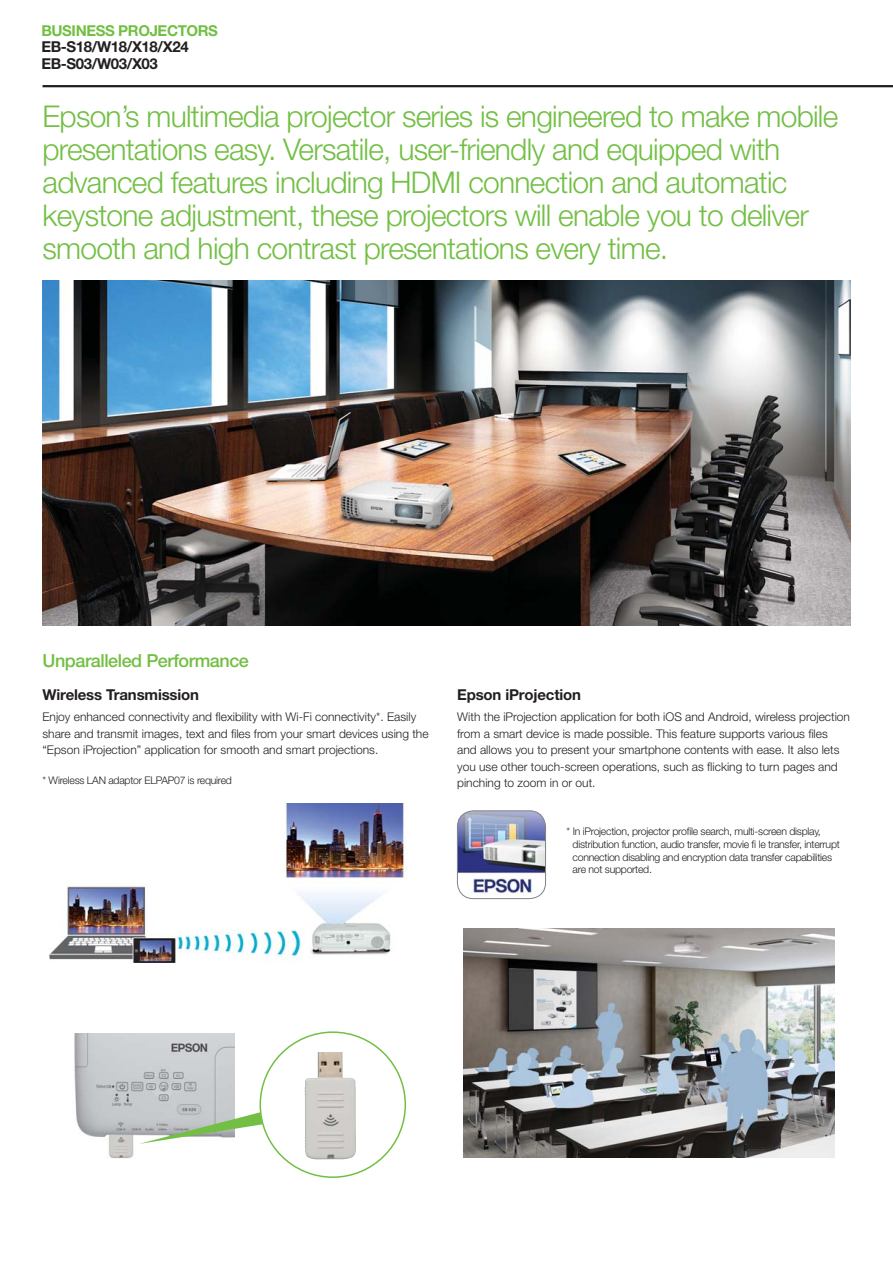
<style>
.page{position:relative;width:893px;height:1263px;background:#fff}
.page>*{position:absolute;margin:0;border:0;box-sizing:border-box;transform-origin:0 0}
.t1{font:300 30px/33px "Helvetica Neue";letter-spacing:-.025em;color:#72bf44}
.t2{font:500 18px "Helvetica Neue";letter-spacing:-.025em;color:#72bf44}
.t3{font:700 15px/16.5px "Helvetica Neue";letter-spacing:-.01em;color:#231f20}
.t4{font:700 15px "Helvetica Neue";letter-spacing:-.025em;color:#72bf44}
.t5{font:300 12px/16.5px "Helvetica Neue";color:#231f20}
.t6{font:300 10.5px/12.6px "Helvetica Neue";letter-spacing:-.025em;color:#231f20}
</style>
<div class="page">
<hr style="left:43px;top:85px;width:850px;height:2px;background:#231f20">
<img style="left:50px;top:803px;width:357px;height:160px">
<img style="left:463px;top:928px;width:372px;height:230px">
<img style="left:457px;top:811px;width:89px;height:88px;border-radius:16px">
<div style="left:457px;top:810px;width:89px;height:89px;border:1px solid #808285;border-radius:16px"></div>
<img style="left:74px;top:1033px;width:161px;height:126px">
<svg style="left:139px;top:1112px;width:124px;height:32px"></svg>
<img style="left:304px;top:1052px;width:52px;height:107px">
<img style="left:43px;top:280px;width:807px;height:346px">
<p class="t4" style="left:41px;top:25px;width:178px">BUSINESS PROJECTORS</p>
<p class="t3" style="left:41px;top:40px;width:149px">EB-S18/W18/X18/X24<br>EB-S03/W03/X03</p>
<p class="t1" style="left:43px;top:103px;width:797px">Epson’s multimedia projector series is engineered to make mobile presentations easy. Versatile, user-friendly and equipped with advanced features including HDMI connection and automatic keystone adjustment, these projectors will enable you to deliver smooth and high contrast presentations every time.</p>
<h2 class="t2" style="left:43px;top:654px;width:208px">Unparalleled Performance</h2>
<p class="t3" style="left:43px;top:688px;width:158px">Wireless Transmission</p>
<p class="t5" style="left:43px;top:710px;width:388px">Enjoy enhanced connectivity and flexibility with Wi-Fi connectivity*. Easily share and transmit images, text and files from your smart devices using the “Epson iProjection” application for smooth and smart projections.</p>
<p class="t6" style="left:43px;top:775px;width:191px">* Wireless LAN adaptor ELPAP07 is required</p>
<p class="t3" style="left:457px;top:688px;width:125px">Epson iProjection</p>
<p class="t5" style="left:457px;top:710px;width:394px">With the iProjection application for both iOS and Android, wireless projection from a smart device is made possible. This feature supports various files and allows you to present your smartphone contents with ease. It also lets you use other touch-screen operations, such as flicking to turn pages and pinching to zoom in or out.</p>
<p class="t6" style="left:573px;top:826px;width:269px;text-indent:-6px">* In iProjection, projector profile search, multi-screen display, distribution function, audio transfer, movie fi le transfer, interrupt connection disabling and encryption data transfer capabilities are not supported.</p>
</div>
